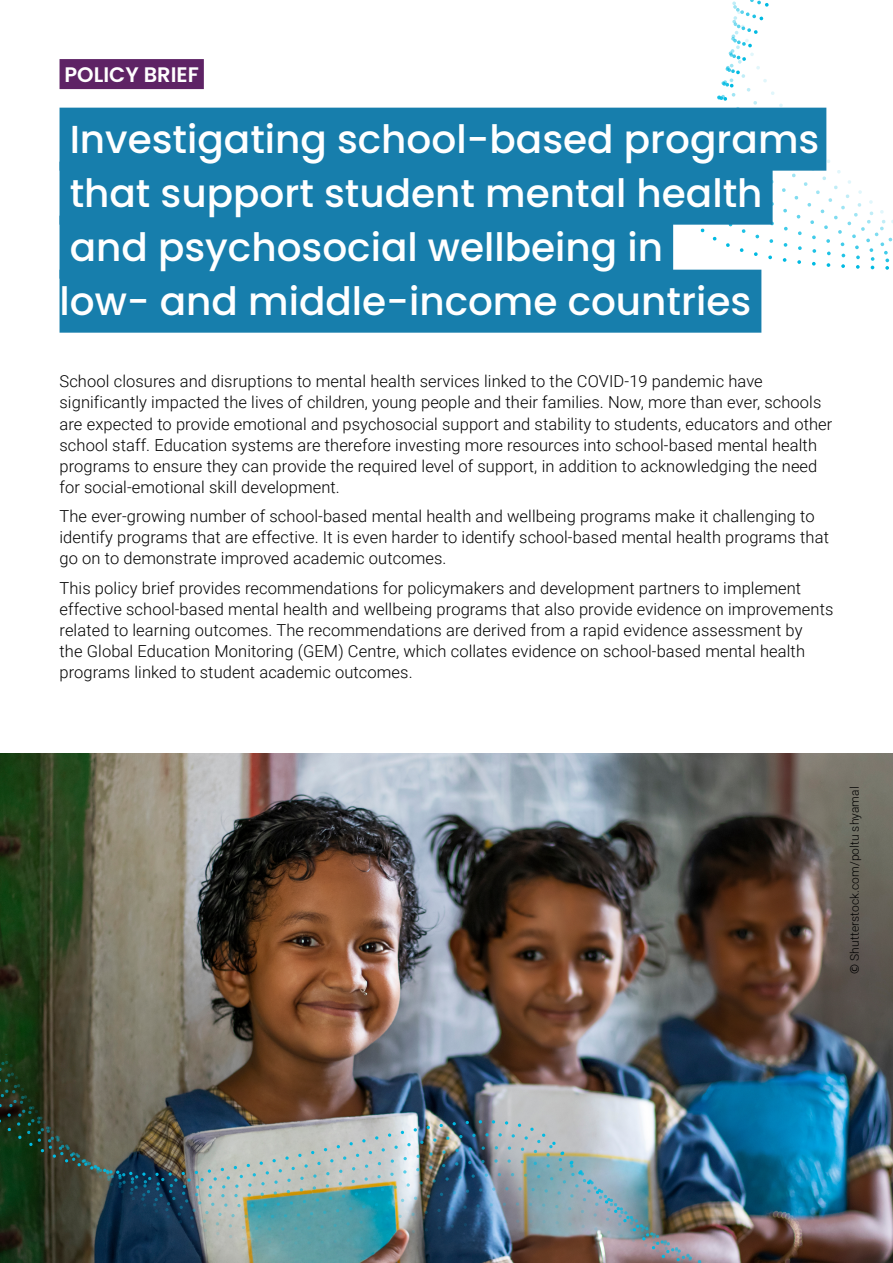
<style>
.page{position:relative;width:893px;height:1263px;background:#fff}
.page>*{position:absolute;margin:0;border:0;box-sizing:border-box;transform-origin:0 0}
.t1{font:500 39px/54px "Poppins";color:#fff}
.t2{font:600 21px "Poppins";color:#fff}
.t3{font:300 16.5px/21px "Roboto";letter-spacing:.005em;color:#000}
.t4{font:300 12px "Roboto";letter-spacing:.005em;color:#000}
.s1{font-family:"Open Sans";font-weight:400}
</style>
<div class="page">
<img style="left:0;top:753px;width:893px;height:314px">
<svg style="left:682px;top:3px;width:211px;height:309px"></svg>
<div style="left:60px;top:59px;width:144px;height:30px;background:#5e2365"></div>
<div style="left:60px;top:108px;width:766px;height:63px;background:#177eac"></div>
<div style="left:60px;top:162px;width:713px;height:63px;background:#177eac"></div>
<div style="left:60px;top:216px;width:613px;height:63px;background:#177eac"></div>
<div style="left:60px;top:270px;width:701px;height:63px;background:#177eac"></div>
<img style="left:5px;top:1054px;width:888px;height:6px">
<img style="left:1px;top:1061px;width:892px;height:6px">
<img style="left:0;top:1067px;width:893px;height:11px">
<img style="left:0;top:1078px;width:893px;height:26px">
<img style="left:1px;top:1094px;width:892px;height:10px">
<img style="left:0;top:1104px;width:893px;height:15px">
<img style="left:0;top:1119px;width:893px;height:144px">
<p class="t2" style="left:65px;top:62px;width:136px">POLICY BRIEF</p>
<h1 class="t1" style="left:60px;top:112px;width:761px">Investigating school-based programs that support student mental health and psychosocial wellbeing in<br>low- and middle-income countries</h1>
<p class="t3" style="left:60px;top:370px;width:774px">School closures and disruptions to mental health services linked to the COVID-19 pandemic have significantly impacted the lives of children, young people and their families. Now, more than ever, schools are expected to provide emotional and psychosocial support and stability to students, educators and other school staff. Education systems are therefore investing more resources into school-based mental health programs to ensure they can provide the required level of support, in addition to acknowledging the need for social-emotional skill development.</p>
<p class="t3" style="left:60px;top:505px;width:771px">The ever-growing number of school-based mental health and wellbeing programs make it challenging to identify programs that are effective. It is even harder to identify school-based mental health programs that go on to demonstrate improved academic outcomes.</p>
<p class="t3" style="left:60px;top:576px;width:775px">This policy brief provides recommendations for policymakers and development partners to implement effective school-based mental health and wellbeing programs that also provide evidence on improvements related to learning outcomes. The recommendations are derived from a rapid evidence assessment by<br>the Global Education Monitoring (GEM) Centre, which collates evidence on school-based mental health programs linked to student academic outcomes.</p>
<p class="t4" style="left:846px;top:974px;width:188px;rotate:-90deg"><span class="s1">©</span> Shutterstock.com/poltu shyamal</p>
</div>
